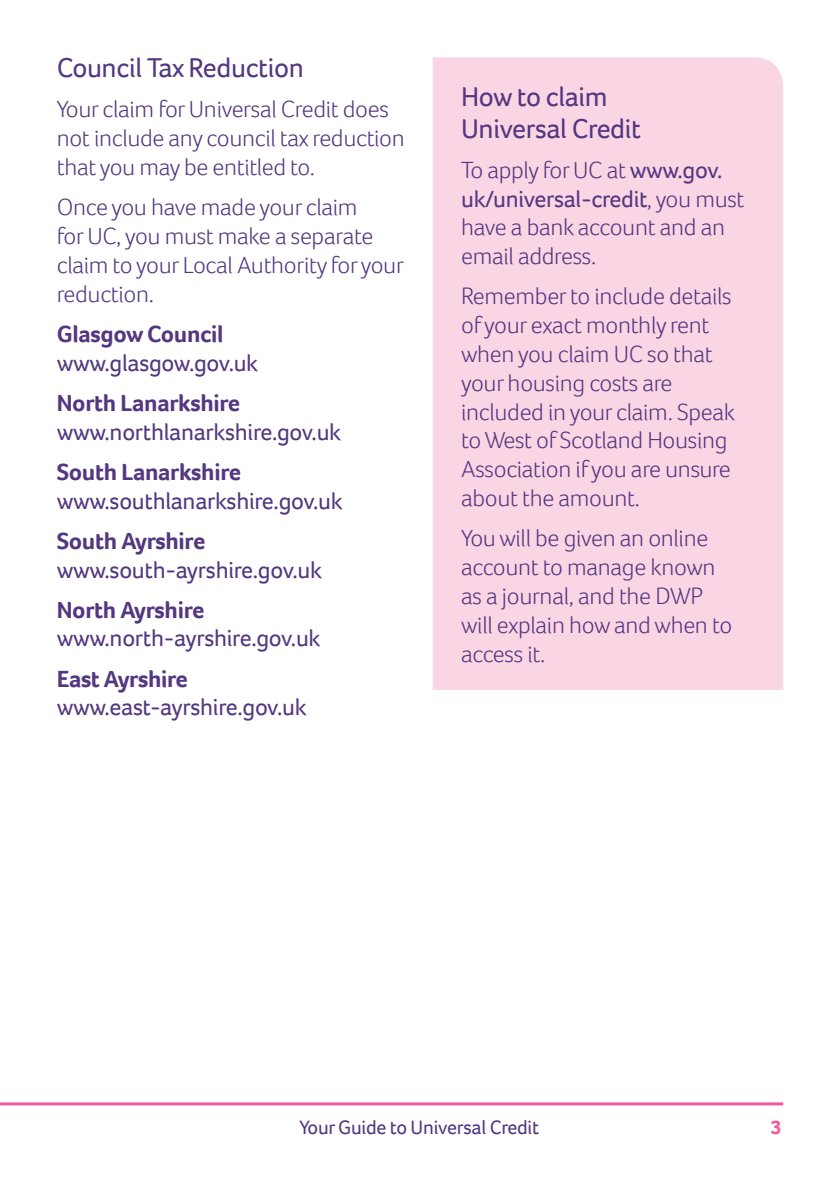
<style>
.page{position:relative;width:840px;height:1191px;background:#fff}
.page>*{position:absolute;margin:0;border:0;box-sizing:border-box;transform-origin:0 0}
.t1{font:28px/32px "Foco";letter-spacing:-.015em;color:#533780}
.t2{font:300 24px/28.8px "Foco";letter-spacing:-.015em;color:#533780}
.t3{font:24px/28.8px "Foco";letter-spacing:-.015em;color:#533780}
.t4{font:20px "Foco";letter-spacing:-.015em;color:#533780}
.t5{font:700 20px "Foco";color:#ef599e}
.s1{font-weight:700}
.s2{font-weight:400}
</style>
<div class="page">
<div style="left:433px;top:57px;width:349px;height:633px;background:#fad5e4"></div>
<hr style="left:0;top:1102px;width:782px;height:3px;background:#ef599e">
<p class="t1" style="left:57px;top:52px;width:249px">Council Tax Reduction</p>
<p class="t2" style="left:57px;top:95px;width:349px">Your claim for Universal Credit does not include any council tax reduction that you may be entitled to.</p>
<p class="t2" style="left:57px;top:192px;width:348px">Once you have made your claim<br>for UC, you must make a separate claim to your Local Authority for your reduction.</p>
<p class="t3" style="left:57px;top:319px;width:203px"><span class="s1">Glasgow Council </span>www.glasgow.gov.uk</p>
<p class="t3" style="left:57px;top:388px;width:286px"><span class="s1">North Lanarkshire </span>www.northlanarkshire.gov.uk</p>
<p class="t3" style="left:57px;top:457px;width:287px"><span class="s1">South Lanarkshire </span>www.southlanarkshire.gov.uk</p>
<p class="t3" style="left:57px;top:526px;width:266px"><span class="s1">South Ayrshire </span>www.south-ayrshire.gov.uk</p>
<p class="t3" style="left:57px;top:595px;width:265px"><span class="s1">North Ayrshire </span>www.north-ayrshire.gov.uk</p>
<p class="t3" style="left:57px;top:664px;width:251px"><span class="s1">East Ayrshire </span>www.east-ayrshire.gov.uk</p>
<p class="t1" style="left:461px;top:80px;width:181px">How to claim<br>Universal Credit</p>
<p class="t2" style="left:461px;top:155px;width:284px">To apply for UC at <span class="s2">www.gov. uk/universal-credit</span>, you must have a bank account and an email address.</p>
<p class="t2" style="left:461px;top:282px;width:275px">Remember to include details of your exact monthly rent when you claim UC so that your housing costs are included in your claim. Speak to West of Scotland Housing<br>Association if you are unsure about the amount.</p>
<p class="t2" style="left:461px;top:523px;width:272px">You will be given an online account to manage known as a journal, and the DWP will explain how and when to access it.</p>
<p class="t4" style="left:299px;top:1114px;width:241px">Your Guide to Universal Credit</p>
<p class="t5" style="left:770px;top:1114px;width:12px">3</p>
</div>
